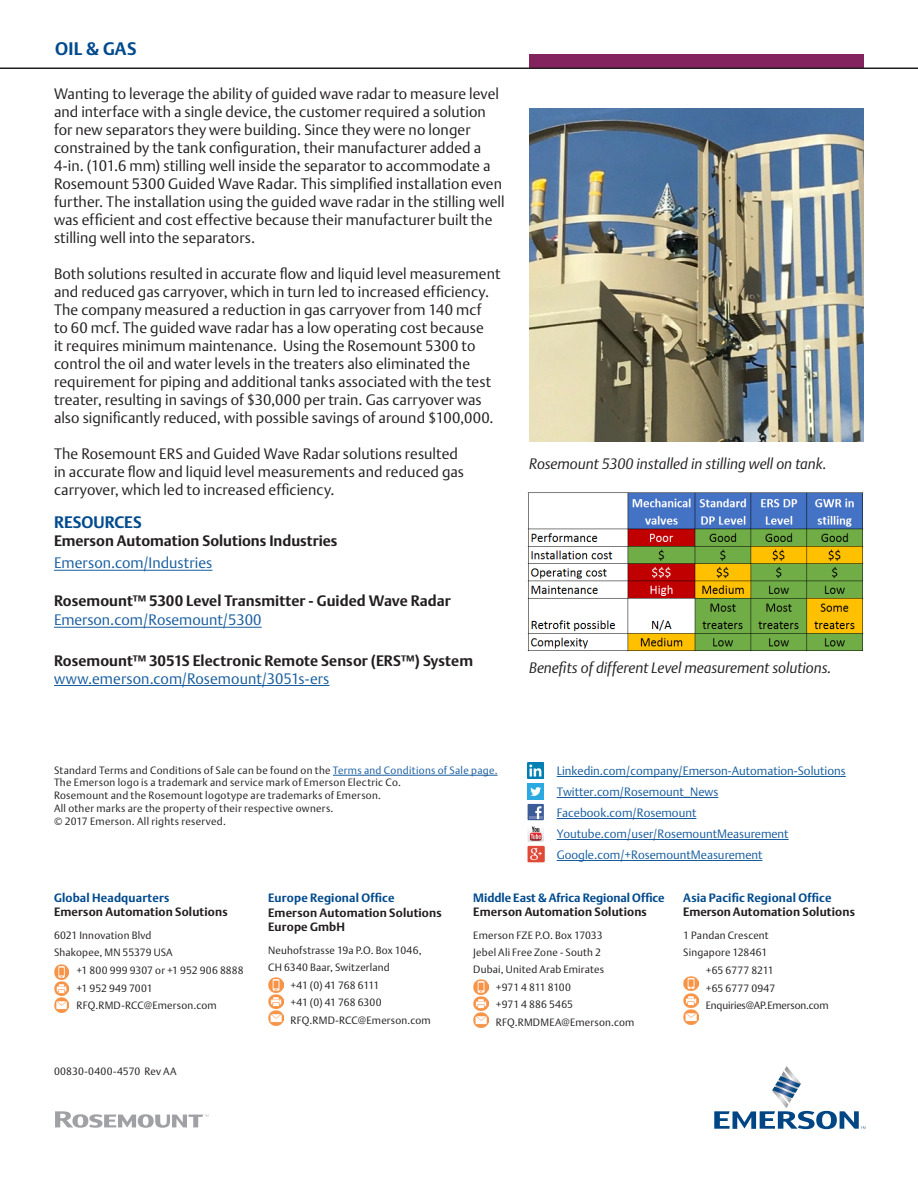
<style>
.page{position:relative;width:918px;height:1188px;background:#fff}
.page>*{position:absolute;margin:0;border:0;box-sizing:border-box;transform-origin:0 0}
.t1{font:700 18px "DTL Argo T";letter-spacing:.01em;color:#004a8d}
.t2{font:700 16.5px "DTL Argo T";letter-spacing:.005em;color:#004a8d}
.Paragraph_Style_1{font:15px/18px "DTL Argo T Light";color:#231f20}
.Body_text{font:700 15px "DTL Argo T";color:#231f20}
.t3{font:italic 15px "DTL Argo T Light";color:#231f20}
.Body_text-2{font:15px "DTL Argo T Light";color:#175d9e}
.Subhead{font:12px "DTL Argo T Light";color:#175d9e}
.t4{font:700 12px "DTL Argo T";letter-spacing:.015em;color:#231f20}
.t5{font:700 12px "DTL Argo T";letter-spacing:.01em;color:#004a8d}
.t6{font:10.5px "DTL Argo T Light";letter-spacing:.02em;color:#231f20}
.t7{font:10.5px "DTL Argo T Light";letter-spacing:-.015em;color:#231f20}
.t8{font:10.5px "DTL Argo T Light";letter-spacing:-.04em;color:#231f20}
.t9{font:10.5px "DTL Argo T Light";color:#231f20}
.t10{font:10.5px "DTL Argo T Light";letter-spacing:-.02em;color:#231f20}
.s1{color:#175d9e}
</style>
<div class="page">
<hr style="left:54px;top:570px;width:158px;height:1px;background:#175d9e">
<hr style="left:54px;top:627px;width:208px;height:1px;background:#175d9e">
<hr style="left:54px;top:685px;width:276px;height:1px;background:#175d9e">
<div style="left:529px;top:54px;width:335px;height:14px;background:#83245e"></div>
<hr style="left:0;top:68px;width:918px;height:1px;background:#231f20">
<img style="left:529px;top:108px;width:334px;height:334px">
<svg style="left:714px;top:1066px;width:151px;height:63px"></svg>
<svg style="left:55px;top:1111px;width:154px;height:17px"></svg>
<hr style="left:333px;top:775px;width:165px;height:1px;background:#175d9e">
<img style="left:54px;top:998px;width:15px;height:15px">
<img style="left:54px;top:982px;width:15px;height:14px">
<img style="left:54px;top:964px;width:15px;height:15px">
<img style="left:269px;top:1011px;width:14px;height:14px">
<img style="left:269px;top:995px;width:14px;height:14px">
<img style="left:269px;top:977px;width:14px;height:15px">
<img style="left:474px;top:1013px;width:14px;height:14px">
<img style="left:474px;top:996px;width:14px;height:15px">
<img style="left:473px;top:979px;width:15px;height:15px">
<img style="left:684px;top:1010px;width:14px;height:14px">
<img style="left:684px;top:993px;width:14px;height:15px">
<img style="left:683px;top:976px;width:15px;height:15px">
<img style="left:528px;top:846px;width:16px;height:16px">
<div style="left:528px;top:804px;width:16px;height:16px;background:#3b5b99"></div>
<svg style="left:529px;top:806px;width:14px;height:13px"></svg>
<img style="left:528px;top:762px;width:16px;height:17px">
<div style="left:528px;top:783px;width:16px;height:17px;background:#2aaae1"></div>
<svg style="left:530px;top:787px;width:11px;height:9px"></svg>
<svg style="left:528px;top:826px;width:16px;height:16px"></svg>
<hr style="left:557px;top:776px;width:289px;height:1px;background:#175d9e">
<hr style="left:557px;top:797px;width:161px;height:1px;background:#175d9e">
<hr style="left:557px;top:818px;width:139px;height:1px;background:#175d9e">
<hr style="left:557px;top:839px;width:232px;height:1px;background:#175d9e">
<hr style="left:557px;top:860px;width:205px;height:1px;background:#175d9e">
<img style="left:528px;top:492px;width:336px;height:160px">
<p class="t1" style="left:55px;top:38px;width:83px">OIL &amp; GAS</p>
<p class="Paragraph_Style_1" style="left:54px;top:84px;width:452px">Wanting to leverage the ability of guided wave radar to measure level and interface with a single device, the customer required a solution for new separators they were building. Since they were no longer constrained by the tank configuration, their manufacturer added a 4-in. (101.6 mm) stilling well inside the separator to accommodate a Rosemount 5300 Guided Wave Radar. This simplified installation even further. The installation using the guided wave radar in the stilling well was efficient and cost effective because their manufacturer built the stilling well into the separators.</p>
<p class="Paragraph_Style_1" style="left:54px;top:264px;width:448px">Both solutions resulted in accurate flow and liquid level measurement and reduced gas carryover, which in turn led to increased efficiency.<br>The company measured a reduction in gas carryover from 140 mcf<br>to 60 mcf. The guided wave radar has a low operating cost because<br>it requires minimum maintenance. Using the Rosemount 5300 to control the oil and water levels in the treaters also eliminated the requirement for piping and additional tanks associated with the test treater, resulting in savings of $30,000 per train. Gas carryover was also significantly reduced, with possible savings of around $100,000.</p>
<p class="Paragraph_Style_1" style="left:54px;top:444px;width:412px">The Rosemount ERS and Guided Wave Radar solutions resulted in accurate flow and liquid level measurements and reduced gas carryover, which led to increased efficiency.</p>
<p class="t2" style="left:54px;top:512px;width:89px">RESOURCES</p>
<p class="Body_text" style="left:54px;top:532px;width:285px">Emerson Automation Solutions Industries</p>
<p class="Body_text-2" style="left:54px;top:554px;width:160px">Emerson.com/Industries</p>
<p class="Body_text" style="left:54px;top:592px;width:398px">Rosemount™ 5300 Level Transmitter - Guided Wave Radar</p>
<p class="Body_text-2" style="left:54px;top:611px;width:209px">Emerson.com/Rosemount/5300</p>
<p class="Body_text" style="left:54px;top:651px;width:421px">Rosemount™ 3051S Electronic Remote Sensor (ERS™) System</p>
<p class="Body_text-2" style="left:54px;top:669px;width:277px">www.emerson.com/Rosemount/3051s-ers</p>
<p class="t3" style="left:529px;top:455px;width:299px">Rosemount 5300 installed in stilling well on tank.</p>
<p class="t3" style="left:529px;top:659px;width:304px">Benefits of different Level measurement solutions.</p>
<p class="t6" style="left:54px;top:764px;width:445px">Standard Terms and Conditions of Sale can be found on the <span class="s1">Terms and Conditions of Sale page.</span></p>
<p class="t6" style="left:54px;top:776px;width:349px">The Emerson logo is a trademark and service mark of Emerson Electric Co.</p>
<p class="t6" style="left:54px;top:789px;width:329px">Rosemount and the Rosemount logotype are trademarks of Emerson.</p>
<p class="t6" style="left:54px;top:802px;width:281px">All other marks are the property of their respective owners.</p>
<p class="t6" style="left:54px;top:815px;width:173px">© 2017 Emerson. All rights reserved.</p>
<p class="Subhead" style="left:557px;top:763px;width:291px">Linkedin.com/company/Emerson-Automation-Solutions</p>
<p class="Subhead" style="left:557px;top:784px;width:163px">Twitter.com/Rosemount_News</p>
<p class="Subhead" style="left:557px;top:805px;width:141px">Facebook.com/Rosemount</p>
<p class="Subhead" style="left:557px;top:826px;width:233px">Youtube.com/user/RosemountMeasurement</p>
<p class="Subhead" style="left:557px;top:847px;width:207px">Google.com/+RosemountMeasurement</p>
<p class="t5" style="left:54px;top:890px;width:117px">Global Headquarters</p>
<p class="t4" style="left:54px;top:905px;width:175px">Emerson Automation Solutions</p>
<p class="t6" style="left:54px;top:929px;width:99px">6021 Innovation Blvd</p>
<p class="t6" style="left:54px;top:946px;width:120px">Shakopee, MN 55379 USA</p>
<p class="t6" style="left:77px;top:964px;width:169px">+1 800 999 9307 or +1 952 906 8888</p>
<p class="t9" style="left:77px;top:982px;width:78px">+1 952 949 7001</p>
<p class="t6" style="left:77px;top:999px;width:142px">RFQ.RMD-RCC@Emerson.com</p>
<p class="t6" style="left:54px;top:1065px;width:124px">00830-0400-4570 Rev AA</p>
<p class="t5" style="left:268px;top:891px;width:128px">Europe Regional Office</p>
<p class="t4" style="left:268px;top:905px;width:175px">Emerson Automation Solutions</p>
<p class="t4" style="left:268px;top:920px;width:79px">Europe GmbH</p>
<p class="t6" style="left:268px;top:944px;width:155px">Neuhofstrasse 19a P.O. Box 1046,</p>
<p class="t6" style="left:268px;top:961px;width:123px">CH 6340 Baar, Switzerland</p>
<p class="t8" style="left:291px;top:979px;width:90px">+41 (0) 41 768 6111</p>
<p class="t6" style="left:291px;top:996px;width:92px">+41 (0) 41 768 6300</p>
<p class="t6" style="left:291px;top:1014px;width:142px">RFQ.RMD-RCC@Emerson.com</p>
<p class="t5" style="left:473px;top:890px;width:193px">Middle East &amp; Africa Regional Office</p>
<p class="t4" style="left:473px;top:905px;width:175px">Emerson Automation Solutions</p>
<p class="t6" style="left:473px;top:929px;width:131px">Emerson FZE P.O. Box 17033</p>
<p class="t6" style="left:473px;top:946px;width:129px">Jebel Ali Free Zone - South 2</p>
<p class="t6" style="left:473px;top:963px;width:132px">Dubai, United Arab Emirates</p>
<p class="t10" style="left:496px;top:981px;width:77px">+971 4 811 8100</p>
<p class="t6" style="left:496px;top:998px;width:79px">+971 4 886 5465</p>
<p class="t6" style="left:496px;top:1016px;width:140px">RFQ.RMDMEA@Emerson.com</p>
<p class="t5" style="left:683px;top:890px;width:150px">Asia Pacific Regional Office</p>
<p class="t4" style="left:683px;top:905px;width:173px">Emerson Automation Solutions</p>
<p class="t6" style="left:683px;top:929px;width:87px">1 Pandan Crescent</p>
<p class="t6" style="left:683px;top:946px;width:86px">Singapore 128461</p>
<p class="t6" style="left:706px;top:964px;width:70px">+65 6777 8211</p>
<p class="t6" style="left:706px;top:982px;width:71px">+65 6777 0947</p>
<p class="t7" style="left:706px;top:999px;width:124px">Enquiries@AP.Emerson.com</p>
</div>
